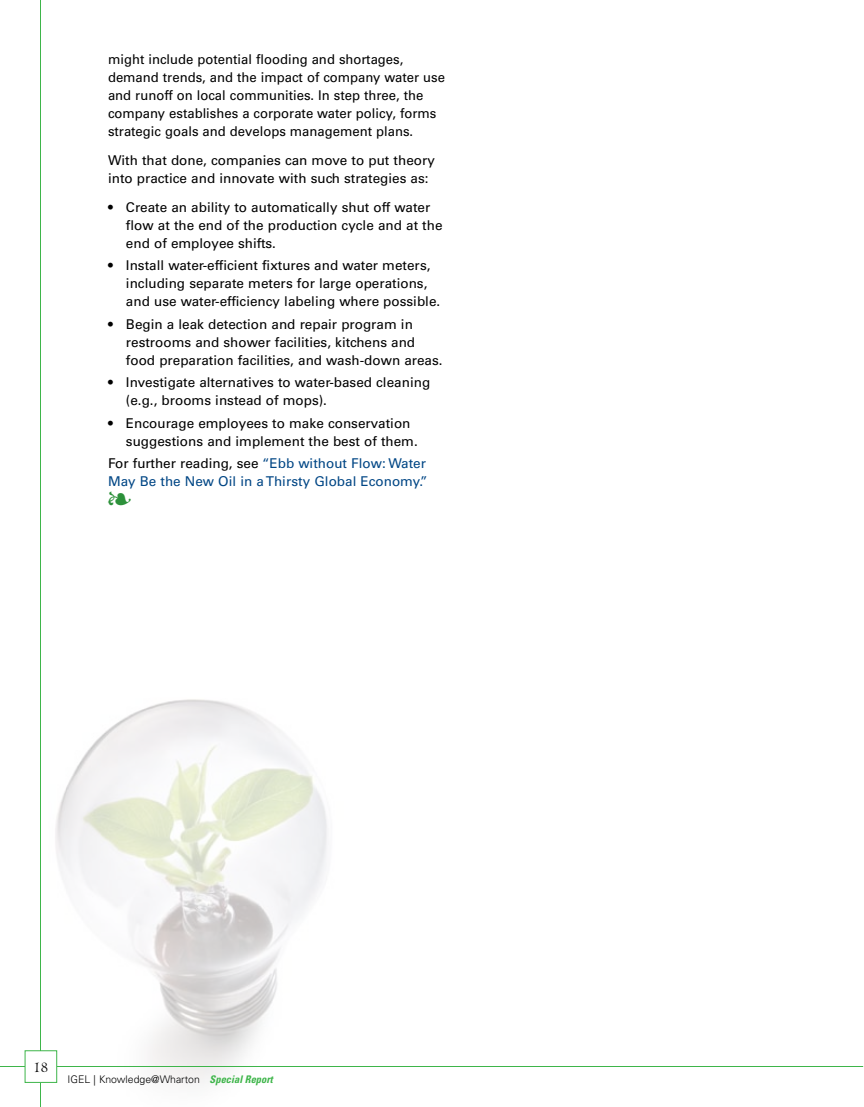
<style>
.page{position:relative;width:864px;height:1107px;background:#fff}
.page>*{position:absolute;margin:0;border:0;box-sizing:border-box;transform-origin:0 0}
.t1{font:15px "Centaur";color:#000}
.t2{font:13.5px/18px "Univers";color:#000}
.t3{font:13.5px/18px "Univers";color:#004685}
.t4{font:300 10.5px "Univers";color:#000}
.s1{color:#000}
.s2{font-weight:700;font-style:italic;font-stretch:condensed;color:#3eb54a}
</style>
<div class="page">
<img style="left:24px;top:699px;width:303px;height:384px">
<hr style="left:40px;top:0;width:1px;height:1107px;background:#3eb54a">
<hr style="left:0;top:1066px;width:863px;height:1px;background:#3eb54a">
<div style="left:25px;top:1051px;width:32px;height:31px;background:#fff"></div>
<div style="left:25px;top:1050px;width:32px;height:33px;border:1px solid #3eb54a"></div>
<p class="t2" style="left:108px;top:50px;width:339px">might include potential flooding and shortages, demand trends, and the impact of company water use and runoff on local communities. In step three, the company establishes a corporate water policy, forms strategic goals and develops management plans.</p>
<p class="t2" style="left:108px;top:151px;width:328px">With that done, companies can move to put theory into practice and innovate with such strategies as:</p>
<p class="t2" style="left:126px;top:198px;width:318px;text-indent:-18px">• Create an ability to automatically shut off water flow at the end of the production cycle and at the end of employee shifts.</p>
<p class="t2" style="left:126px;top:257px;width:316px;text-indent:-18px">• Install water-efficient fixtures and water meters, including separate meters for large operations, and use water-efficiency labeling where possible.</p>
<p class="t2" style="left:126px;top:315px;width:318px;text-indent:-18px">• Begin a leak detection and repair program in restrooms and shower facilities, kitchens and food preparation facilities, and wash-down areas.</p>
<p class="t2" style="left:126px;top:373px;width:306px;text-indent:-18px">• Investigate alternatives to water-based cleaning (e.g., brooms instead of mops).</p>
<p class="t2" style="left:126px;top:414px;width:293px;text-indent:-18px">• Encourage employees to make conservation suggestions and implement the best of them.</p>
<p class="t3" style="left:108px;top:454px;width:321px"><span class="s1">For further reading, see</span> “Ebb without Flow: Water<br>May Be the New Oil in a Thirsty Global Economy.”</p>
<p class="t1" style="left:34px;top:1059px;width:16px">18</p>
<p class="t4" style="left:68px;top:1073px;width:207px">IGEL | Knowledge@Wharton <span class="s2">Special Report</span></p>
</div>
